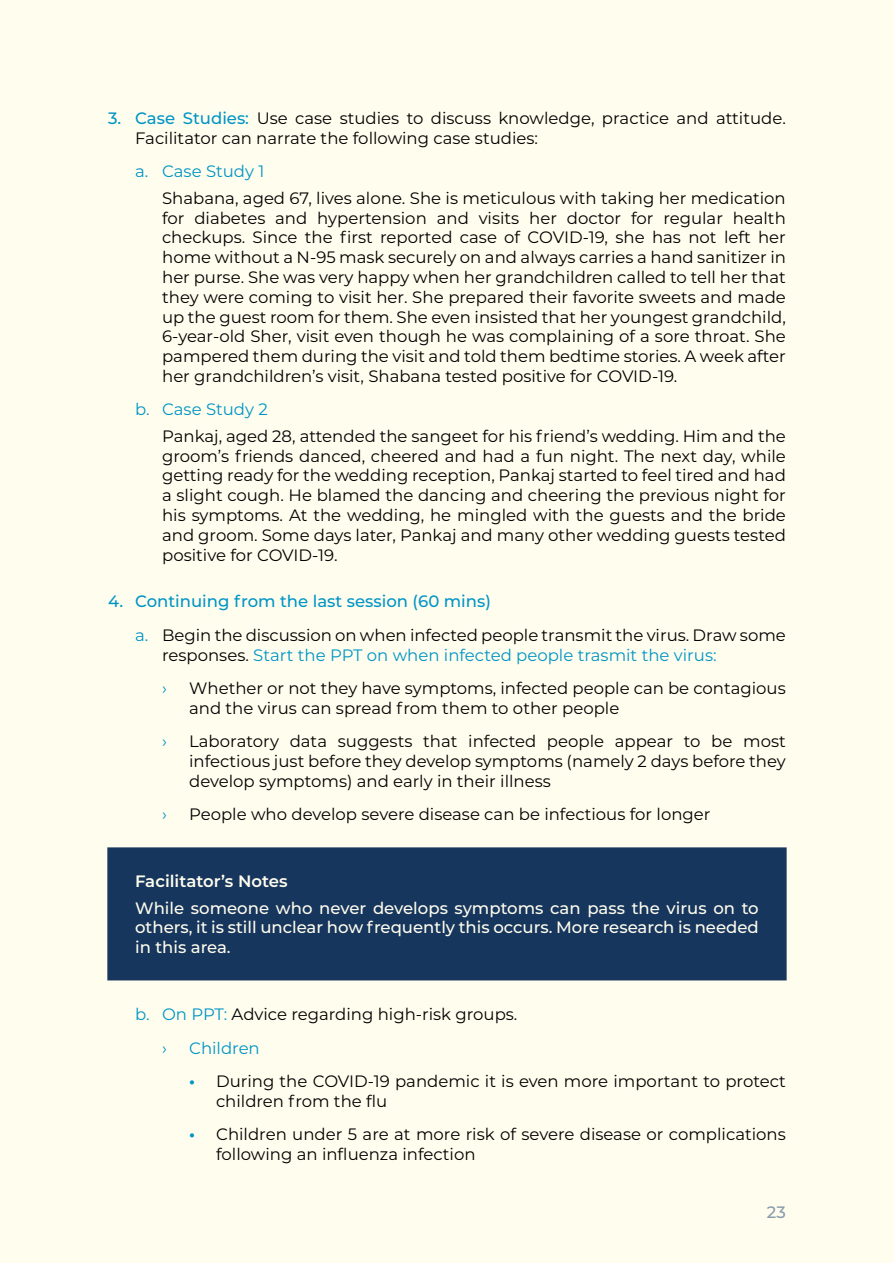
<style>
.page{position:relative;width:894px;height:1263px;background:#fff}
.page>*{position:absolute;margin:0;border:0;box-sizing:border-box;transform-origin:0 0}
.t1{font:16.5px/19.8px "Montserrat";color:#000}
.t2{font:500 16.5px/19.8px "Montserrat";color:#fffdee;text-align:justify}
.t3{font:16.5px/33.3px "Montserrat";color:#0095c5}
.t4{font:600 16.5px "Montserrat";color:#fffdee}
.t5{font:500 16.5px "Montserrat";color:#8b9bae}
.s1{font-weight:500;color:#0095c5}
.s2{color:#0095c5}
.s3{color:#000}
.s4{font-weight:700;color:#0095c5}
</style>
<div class="page">
<div style="left:0;top:0;width:893px;height:1263px;background:#fffdee"></div>
<div style="left:107px;top:847px;width:679px;height:133px;background:#17365d;border:2px solid #17365d"></div>
<p class="t1" style="left:135px;top:108px;width:652px;text-indent:-27px"><span class="s1">3. Case Studies:</span> Use case studies to discuss knowledge, practice and attitude.<br>Facilitator can narrate the following case studies:</p>
<p class="t3" style="left:135px;top:154px;width:131px">a. Case Study 1</p>
<p class="t1" style="left:162px;top:187px;width:625px;text-align:justify">Shabana, aged 67, lives alone. She is meticulous with taking her medication for diabetes and hypertension and visits her doctor for regular health checkups. Since the first reported case of COVID-19, she has not left her home without a N-95 mask securely on and always carries a hand sanitizer in her purse. She was very happy when her grandchildren called to tell her that they were coming to visit her. She prepared their favorite sweets and made up the guest room for them. She even insisted that her youngest grandchild, 6-year-old Sher, visit even though he was complaining of a sore throat. She pampered them during the visit and told them bedtime stories. A week after her grandchildren’s visit, Shabana tested positive for COVID-19.</p>
<p class="t3" style="left:135px;top:392px;width:134px">b. Case Study 2</p>
<p class="t1" style="left:162px;top:425px;width:625px;text-align:justify">Pankaj, aged 28, attended the sangeet for his friend’s wedding. Him and the groom’s friends danced, cheered and had a fun night. The next day, while getting ready for the wedding reception, Pankaj started to feel tired and had a slight cough. He blamed the dancing and cheering the previous night for his symptoms. At the wedding, he mingled with the guests and the bride and groom. Some days later, Pankaj and many other wedding guests tested positive for COVID-19.</p>
<p class="t1" style="left:135px;top:584px;width:652px;line-height:33.3px;text-indent:-27px"><span class="s1">4. Continuing from the last session (60 mins)<br></span><span class="s2">a.</span> Begin the discussion on when infected people transmit the virus. Draw some</p>
<p class="t3" style="left:162px;top:637px;width:555px"><span class="s3">responses.</span> Start the PPT on when infected people trasmit the virus: ›</p>
<p class="t1" style="left:189px;top:677px;width:598px">Whether or not they have symptoms, infected people can be contagious and the virus can spread from them to other people</p>
<p class="t3" style="left:162px;top:724px;width:6px">›</p>
<p class="t1" style="left:189px;top:730px;width:598px;text-align:justify">Laboratory data suggests that infected people appear to be most infectious just before they develop symptoms (namely 2 days before they develop symptoms) and early in their illness</p>
<p class="t3" style="left:162px;top:797px;width:6px">›</p>
<p class="t1" style="left:189px;top:803px;width:522px">People who develop severe disease can be infectious for longer</p>
<p class="t4" style="left:135px;top:869px;width:154px">Facilitator’s Notes</p>
<p class="t2" style="left:135px;top:897px;width:625px">While someone who never develops symptoms can pass the virus on to others, it is still unclear how frequently this occurs. More research is needed in this area.</p>
<p class="t1" style="left:162px;top:997px;width:357px;line-height:33.3px;text-indent:-27px"><span class="s2">b. On PPT:</span> Advice regarding high-risk groups. <span class="s2">›</span></p>
<p class="t3" style="left:189px;top:1030px;width:72px">Children</p>
<p class="t1" style="left:216px;top:1070px;width:571px;text-indent:-27px"><span class="s4">•</span> During the COVID-19 pandemic it is even more important to protect children from the flu</p>
<p class="t1" style="left:216px;top:1123px;width:571px;text-indent:-27px"><span class="s4">•</span> Children under 5 are at more risk of severe disease or complications following an influenza infection</p>
<p class="t5" style="left:766px;top:1200px;width:20px">23</p>
</div>
